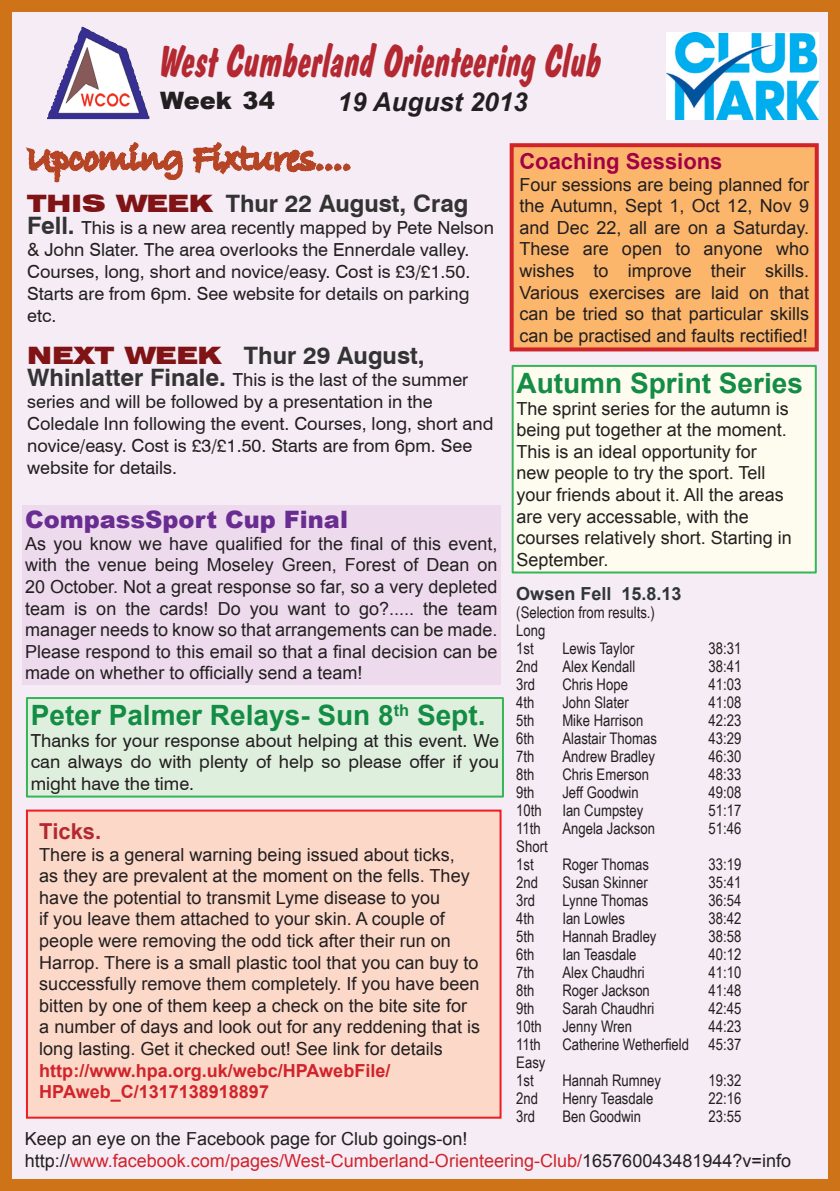
<style>
.page{position:relative;width:840px;height:1191px;background:#fff}
.page>*{position:absolute;margin:0;border:0;box-sizing:border-box;transform-origin:0 0}
.t1{font:700 45px "Dom Diagonal BT";color:#b42931;scale:.8 1}
.t2{font:700 28px "Arial";color:#138c44}
.t3{font:italic 700 26px "Arial";color:#231f20}
.Fixtures{font:700 24px "Swiss 721 BT";color:#333}
.t4{font:900 24px "Arial";color:#692c91}
.t5{font:900 24px "Arial";color:#231f20}
.t6{font:700 22px "Arial";color:#a30146}
.t7{font:700 22px "Arial";color:#b42931}
.Body_text{font:18px/21.6px "Arial";color:#231f20}
.Fixtures-2{font:18px/22px "Swiss 721 BT";color:#231f20}
.Body_text-2{font:18px/21.6px "Swiss 721 BT";color:#231f20;text-align:justify}
.t8{font:18px "Arial";color:#d1232a}
.t9{font:700 18px/21.6px "Arial";color:#d1232a}
.t10{font:700 18px "Arial";color:#303537}
.t11{font:16px "Arial Narrow";color:#231f20}
.s1{font-weight:900;font-stretch:expanded;color:#7f1315}
.s2{font-weight:700;font-size:24px;color:#333}
.s3{color:#231f20}
</style>
<div class="page">
<div style="left:8px;top:8px;width:823px;height:1175px;background:#f5ecf5"></div>
<div style="left:0;top:0;width:839px;height:1191px;border:12px solid #cf7318"></div>
<img style="left:48px;top:27px;width:101px;height:90px">
<img style="left:666px;top:32px;width:152px;height:87px">
<svg style="left:25px;top:117px;width:326px;height:66px"></svg>
<div style="left:27px;top:810px;width:473px;height:307px;background:#fcd8c8"></div>
<div style="left:26px;top:809px;width:475px;height:309px;border:2px solid #ee1d23"></div>
<div style="left:27px;top:698px;width:475px;height:98px;background:#dfefde"></div>
<div style="left:26px;top:697px;width:477px;height:100px;border:2px solid #36b557"></div>
<div style="left:511px;top:145px;width:305px;height:204px;background:#fbb66c"></div>
<div style="left:509px;top:143px;width:309px;height:208px;border:4px solid #d1232a"></div>
<div style="left:512px;top:366px;width:303px;height:206px;background:#fefcee"></div>
<div style="left:511px;top:365px;width:305px;height:208px;border:2px solid #36b557"></div>
<div style="left:22px;top:505px;width:478px;height:180px;background:#eddbed"></div>
<p class="t1" style="left:160px;top:33px;width:553px">West Cumberland Orienteering Club</p>
<p class="t5" style="left:160px;top:83px;width:73px">Week</p>
<p class="t5" style="left:242px;top:83px;width:34px">34</p>
<p class="t3" style="left:337px;top:85px;width:191px">19 August 2013</p>
<p class="Fixtures" style="left:27px;top:189px;width:442px"><span class="s1">THIS WEEK</span> Thur 22 August, Crag</p>
<p class="Fixtures-2" style="left:27px;top:216px;width:468px"><span class="s2">Fell.</span> This is a new area recently mapped by Pete Nelson &amp; John Slater. The area overlooks the Ennerdale valley.<br>Courses, long, short and novice/easy. Cost is £3/£1.50.<br>Starts are from 6pm. See website for details on parking etc.</p>
<p class="Fixtures" style="left:27px;top:341px;width:398px"><span class="s1">NEXT WEEK</span> Thur 29 August,</p>
<p class="Fixtures-2" style="left:27px;top:369px;width:467px"><span class="s2">Whinlatter Finale.</span> This is the last of the summer series and will be followed by a presentation in the Coledale Inn following the event. Courses, long, short and novice/easy. Cost is £3/£1.50. Starts are from 6pm. See website for details.</p>
<p class="t4" style="left:25px;top:502px;width:324px">CompassSport Cup Final</p>
<p class="Body_text" style="left:25px;top:532px;width:473px;text-align:justify">As you know we have qualified for the final of this event, with the venue being Moseley Green, Forest of Dean on 20 October. Not a great response so far, so a very depleted team is on the cards! Do you want to go?..... the team manager needs to know so that arrangements can be made.<br>Please respond to this email so that a final decision can be made on whether to officially send a team!</p>
<p class="t2" style="left:31px;top:695px;width:456px">Peter Palmer Relays- Sun 8<sup>th</sup> Sept.</p>
<p class="Body_text-2" style="left:31px;top:729px;width:469px">Thanks for your response about helping at this event. We can always do with plenty of help so please offer if you might have the time.</p>
<p class="t7" style="left:39px;top:815px;width:63px">Ticks.</p>
<p class="Body_text" style="left:39px;top:843px;width:442px">There is a general warning being issued about ticks,<br>as they are prevalent at the moment on the fells. They have the potential to transmit Lyme disease to you<br>if you leave them attached to your skin. A couple of people were removing the odd tick after their run on Harrop. There is a small plastic tool that you can buy to successfully remove them completely. If you have been bitten by one of them keep a check on the bite site for a number of days and look out for any reddening that is long lasting. Get it checked out! See link for details</p>
<p class="t9" style="left:39px;top:1059px;width:352px">http://www.hpa.org.uk/webc/HPAwebFile/<br>HPAweb_C/1317138918897</p>
<p class="t6" style="left:519px;top:146px;width:204px">Coaching Sessions</p>
<p class="Body_text" style="left:519px;top:173px;width:291px;text-align:justify">Four sessions are being planned for the Autumn, Sept 1, Oct 12, Nov 9 and Dec 22, all are on a Saturday.<br>These are open to anyone who wishes to improve their skills.<br>Various exercises are laid on that can be tried so that particular skills can be practised and faults rectified!</p>
<p class="t2" style="left:516px;top:363px;width:288px">Autumn Sprint Series</p>
<p class="Body_text" style="left:516px;top:397px;width:274px">The sprint series for the autumn is being put together at the moment.</p>
<p class="Body_text" style="left:516px;top:440px;width:277px">This is an ideal opportunity for new people to try the sport. Tell your friends about it. All the areas are very accessable, with the courses relatively short. Starting in<br>September.</p>
<p class="t10" style="left:516px;top:581px;width:167px">Owsen Fell 15.8.13</p>
<p class="t11" style="left:516px;top:603px;width:140px">(Selection from results.)</p>
<p class="t11" style="left:516px;top:621px;width:31px">Long</p>
<p class="t11" style="left:516px;top:639px;width:19px">1st</p>
<p class="t11" style="left:562px;top:639px;width:73px">Lewis Taylor</p>
<p class="t11" style="left:708px;top:639px;width:34px">38:31</p>
<p class="t11" style="left:516px;top:657px;width:23px">2nd</p>
<p class="t11" style="left:562px;top:657px;width:74px">Alex Kendall</p>
<p class="t11" style="left:708px;top:657px;width:34px">38:41</p>
<p class="t11" style="left:516px;top:675px;width:20px">3rd</p>
<p class="t11" style="left:562px;top:675px;width:67px">Chris Hope</p>
<p class="t11" style="left:708px;top:675px;width:34px">41:03</p>
<p class="t11" style="left:516px;top:693px;width:20px">4th</p>
<p class="t11" style="left:562px;top:693px;width:68px">John Slater</p>
<p class="t11" style="left:708px;top:693px;width:34px">41:08</p>
<p class="t11" style="left:516px;top:711px;width:20px">5th</p>
<p class="t11" style="left:562px;top:711px;width:82px">Mike Harrison</p>
<p class="t11" style="left:708px;top:711px;width:34px">42:23</p>
<p class="t11" style="left:516px;top:729px;width:20px">6th</p>
<p class="t11" style="left:562px;top:729px;width:96px">Alastair Thomas</p>
<p class="t11" style="left:708px;top:729px;width:34px">43:29</p>
<p class="t11" style="left:516px;top:747px;width:20px">7th</p>
<p class="t11" style="left:562px;top:747px;width:94px">Andrew Bradley</p>
<p class="t11" style="left:708px;top:747px;width:34px">46:30</p>
<p class="t11" style="left:516px;top:765px;width:20px">8th</p>
<p class="t11" style="left:562px;top:765px;width:88px">Chris Emerson</p>
<p class="t11" style="left:708px;top:765px;width:34px">48:33</p>
<p class="t11" style="left:516px;top:783px;width:20px">9th</p>
<p class="t11" style="left:562px;top:783px;width:78px">Jeff Goodwin</p>
<p class="t11" style="left:708px;top:783px;width:34px">49:08</p>
<p class="t11" style="left:516px;top:801px;width:27px">10th</p>
<p class="t11" style="left:562px;top:801px;width:82px">Ian Cumpstey</p>
<p class="t11" style="left:708px;top:801px;width:34px">51:17</p>
<p class="t11" style="left:516px;top:819px;width:26px">11th</p>
<p class="t11" style="left:562px;top:819px;width:94px">Angela Jackson</p>
<p class="t11" style="left:708px;top:819px;width:34px">51:46</p>
<p class="t11" style="left:516px;top:837px;width:33px">Short</p>
<p class="t11" style="left:516px;top:855px;width:19px">1st</p>
<p class="t11" style="left:562px;top:855px;width:88px">Roger Thomas</p>
<p class="t11" style="left:708px;top:855px;width:34px">33:19</p>
<p class="t11" style="left:516px;top:873px;width:23px">2nd</p>
<p class="t11" style="left:562px;top:873px;width:87px">Susan Skinner</p>
<p class="t11" style="left:708px;top:873px;width:34px">35:41</p>
<p class="t11" style="left:516px;top:891px;width:20px">3rd</p>
<p class="t11" style="left:562px;top:891px;width:88px">Lynne Thomas</p>
<p class="t11" style="left:708px;top:891px;width:34px">36:54</p>
<p class="t11" style="left:516px;top:909px;width:20px">4th</p>
<p class="t11" style="left:562px;top:909px;width:64px">Ian Lowles</p>
<p class="t11" style="left:708px;top:909px;width:34px">38:42</p>
<p class="t11" style="left:516px;top:927px;width:20px">5th</p>
<p class="t11" style="left:562px;top:927px;width:96px">Hannah Bradley</p>
<p class="t11" style="left:708px;top:927px;width:34px">38:58</p>
<p class="t11" style="left:516px;top:945px;width:20px">6th</p>
<p class="t11" style="left:562px;top:945px;width:76px">Ian Teasdale</p>
<p class="t11" style="left:708px;top:945px;width:34px">40:12</p>
<p class="t11" style="left:516px;top:963px;width:20px">7th</p>
<p class="t11" style="left:562px;top:963px;width:84px">Alex Chaudhri</p>
<p class="t11" style="left:708px;top:963px;width:34px">41:10</p>
<p class="t11" style="left:516px;top:981px;width:20px">8th</p>
<p class="t11" style="left:562px;top:981px;width:89px">Roger Jackson</p>
<p class="t11" style="left:708px;top:981px;width:34px">41:48</p>
<p class="t11" style="left:516px;top:999px;width:20px">9th</p>
<p class="t11" style="left:562px;top:999px;width:93px">Sarah Chaudhri</p>
<p class="t11" style="left:708px;top:999px;width:34px">42:45</p>
<p class="t11" style="left:516px;top:1017px;width:27px">10th</p>
<p class="t11" style="left:562px;top:1017px;width:71px">Jenny Wren</p>
<p class="t11" style="left:708px;top:1017px;width:34px">44:23</p>
<p class="t11" style="left:516px;top:1035px;width:26px">11th</p>
<p class="t11" style="left:562px;top:1035px;width:180px">Catherine Wetherfield 45:37</p>
<p class="t11" style="left:516px;top:1053px;width:31px">Easy</p>
<p class="t11" style="left:516px;top:1071px;width:19px">1st</p>
<p class="t11" style="left:562px;top:1071px;width:100px">Hannah Rumney</p>
<p class="t11" style="left:708px;top:1071px;width:34px">19:32</p>
<p class="t11" style="left:516px;top:1089px;width:23px">2nd</p>
<p class="t11" style="left:562px;top:1089px;width:92px">Henry Teasdale</p>
<p class="t11" style="left:708px;top:1089px;width:34px">22:16</p>
<p class="t11" style="left:516px;top:1107px;width:20px">3rd</p>
<p class="t11" style="left:562px;top:1107px;width:80px">Ben Goodwin</p>
<p class="t11" style="left:708px;top:1107px;width:34px">23:55</p>
<p class="Body_text" style="left:25px;top:1127px;width:444px">Keep an eye on the Facebook page for Club goings-on!</p>
<p class="t8" style="left:25px;top:1148px;width:767px"><span class="s3">http://</span>www.facebook.com/pages/West-Cumberland-Orienteering-Club/<span class="s3">165760043481944?v=info</span></p>
</div>
